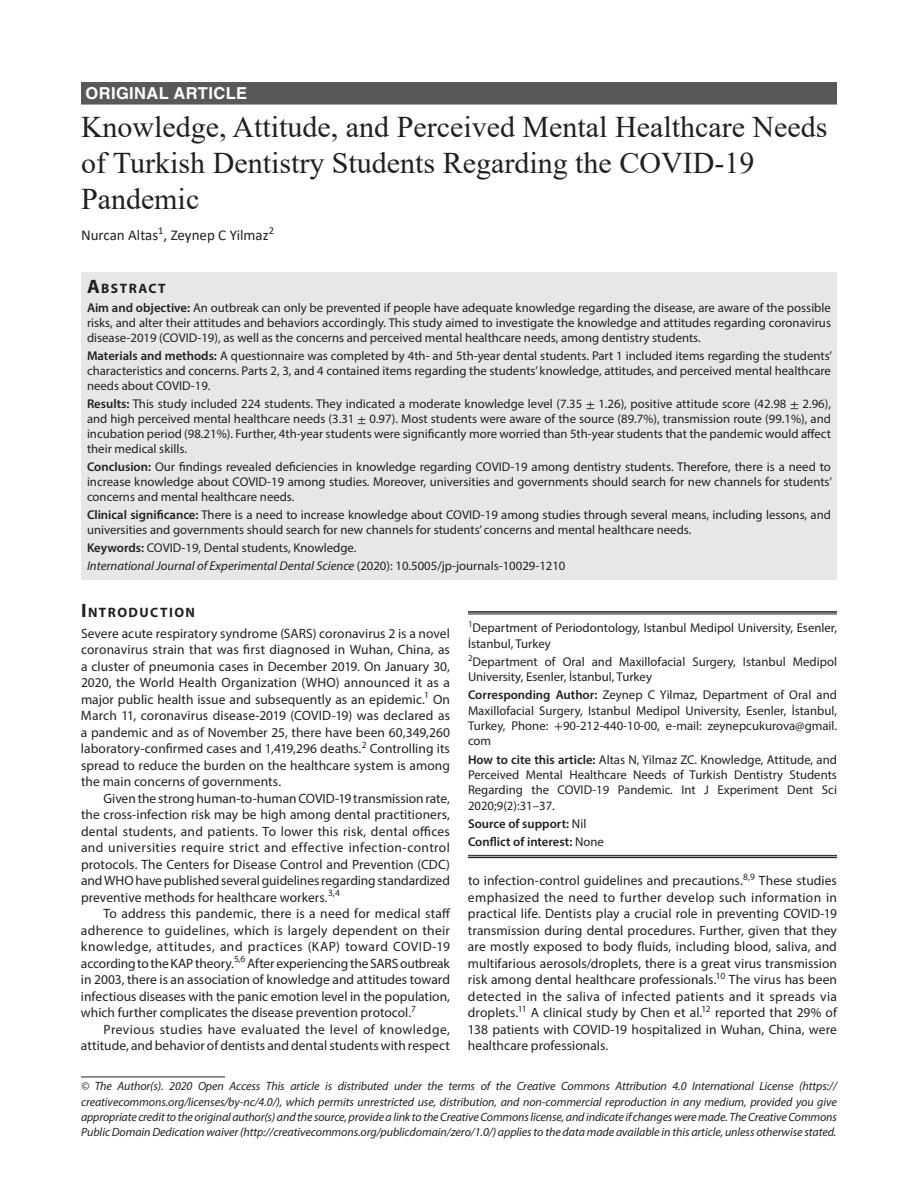
<style>
.page{position:relative;width:918px;height:1188px;background:#fff}
.page>*{position:absolute;margin:0;border:0;box-sizing:border-box;transform-origin:0 0}
.t1{font:30px/36px "Times New Roman";color:#231f20}
.t2{font:700 16.5px "Helvetica LT Std";letter-spacing:.025em;color:#fff}
.t3{font:15px "Calibri";color:#231f20}
.t4{font:700 13.65px "Myriad Pro";letter-spacing:.105em;color:#231f20}
.t5{font:13.5px/16.5px "Myriad Pro";letter-spacing:.005em;color:#231f20;text-align:justify}
.t6{font:12.75px/15px "Myriad Pro";color:#231f20;text-align:justify}
.t7{font:600 12.75px/18.3px "Myriad Pro";color:#231f20}
.t8{font:italic 12px/15.1px "Myriad Pro";letter-spacing:-.005em;color:#231f20;text-align:justify}
.s1{font-size:19.5px}
.s2{font-weight:600}
.s3{font-family:"STIX"}
.s4{font-style:italic}
.s5{font-weight:400}
</style>
<div class="page">
<div style="left:81px;top:82px;width:756px;height:23px;background:#57585a"></div>
<div style="left:81px;top:272px;width:756px;height:26px;background:#e6e7e9"></div>
<div style="left:81px;top:297px;width:756px;height:54px;background:#e6e7e9"></div>
<div style="left:81px;top:345px;width:756px;height:54px;background:#e6e7e9"></div>
<div style="left:81px;top:393px;width:756px;height:69px;background:#e6e7e9"></div>
<div style="left:81px;top:456px;width:756px;height:54px;background:#e6e7e9"></div>
<div style="left:81px;top:504px;width:756px;height:39px;background:#e6e7e9"></div>
<div style="left:81px;top:537px;width:756px;height:24px;background:#e6e7e9"></div>
<div style="left:81px;top:555px;width:756px;height:24px;background:#e6e7e9"></div>
<hr style="left:468px;top:611px;width:369px;height:2px;background:#231f20">
<hr style="left:468px;top:614px;width:369px;height:1px;background:#231f20">
<hr style="left:468px;top:855px;width:369px;height:1px;background:#231f20">
<hr style="left:468px;top:857px;width:369px;height:1px;background:#231f20">
<hr style="left:81px;top:1077px;width:144px;height:1px;background:#231f20">
<p class="t2" style="left:86px;top:83px;width:163px">ORIGINAL ARTICLE</p>
<h1 class="t1" style="left:81px;top:108px;width:748px">Knowledge, Attitude, and Perceived Mental Healthcare Needs of Turkish Dentistry Students Regarding the COVID-19<br>Pandemic</h1>
<p class="t3" style="left:81px;top:225px;width:195px">Nurcan Altas<sup>1</sup>, Zeynep C Yilmaz<sup>2</sup></p>
<p class="t4" style="left:87px;top:279px;width:80px"><span class="s1">A</span>BSTRACT</p>
<p class="t6" style="left:87px;top:300px;width:746px"><span class="s2">Aim and objective:</span> An outbreak can only be prevented if people have adequate knowledge regarding the disease, are aware of the possible risks, and alter their attitudes and behaviors accordingly. This study aimed to investigate the knowledge and attitudes regarding coronavirus disease-2019 (COVID-19), as well as the concerns and perceived mental healthcare needs, among dentistry students.</p>
<p class="t6" style="left:87px;top:348px;width:747px"><span class="s2">Materials and methods:</span> A questionnaire was completed by 4th- and 5th-year dental students. Part 1 included items regarding the students’ characteristics and concerns. Parts 2, 3, and 4 contained items regarding the students’ knowledge, attitudes, and perceived mental healthcare needs about COVID-19.</p>
<p class="t6" style="left:87px;top:396px;width:746px"><span class="s2">Results:</span> This study included 224 students. They indicated a moderate knowledge level (7.35 <span class="s3">±</span> 1.26), positive attitude score (42.98 <span class="s3">±</span> 2.96), and high perceived mental healthcare needs (3.31 <span class="s3">±</span> 0.97). Most students were aware of the source (89.7%), transmission route (99.1%), and incubation period (98.21%). Further, 4th-year students were significantly more worried than 5th-year students that the pandemic would affect their medical skills.</p>
<p class="t6" style="left:87px;top:459px;width:747px"><span class="s2">Conclusion:</span> Our findings revealed deficiencies in knowledge regarding COVID-19 among dentistry students. Therefore, there is a need to increase knowledge about COVID-19 among studies. Moreover, universities and governments should search for new channels for students’ concerns and mental healthcare needs.</p>
<p class="t6" style="left:87px;top:507px;width:746px"><span class="s2">Clinical significance:</span> There is a need to increase knowledge about COVID-19 among studies through several means, including lessons, and universities and governments should search for new channels for students’ concerns and mental healthcare needs.</p>
<p class="t6" style="left:87px;top:539px;width:480px;line-height:18px"><span class="s2">Keywords:</span> COVID-19, Dental students, Knowledge.<br><span class="s4">International Journal of Experimental Dental Science</span> (2020): 10.5005/jp-journals-10029-1210</p>
<p class="t4" style="left:81px;top:603px;width:116px"><span class="s1">I</span>NTRODUCTION</p>
<p class="t5" style="left:81px;top:625px;width:371px">Severe acute respiratory syndrome (SARS) coronavirus 2 is a novel coronavirus strain that was first diagnosed in Wuhan, China, as a cluster of pneumonia cases in December 2019. On January 30, 2020, the World Health Organization (WHO) announced it as a major public health issue and subsequently as an epidemic.<sup>1</sup> On March 11, coronavirus disease-2019 (COVID-19) was declared as a pandemic and as of November 25, there have been 60,349,260 laboratory-confirmed cases and 1,419,296 deaths.<sup>2</sup> Controlling its spread to reduce the burden on the healthcare system is among the main concerns of governments.</p>
<p class="t5" style="left:81px;top:790px;width:371px;text-indent:23px">Given the strong human-to-human COVID-19 transmission rate, the cross-infection risk may be high among dental practitioners, dental students, and patients. To lower this risk, dental offices and universities require strict and effective infection-control protocols. The Centers for Disease Control and Prevention (CDC) and WHO have published several guidelines regarding standardized preventive methods for healthcare workers.<sup>3,4</sup></p>
<p class="t5" style="left:81px;top:905px;width:371px;text-indent:23px">To address this pandemic, there is a need for medical staff adherence to guidelines, which is largely dependent on their knowledge, attitudes, and practices (KAP) toward COVID-19 according to the KAP theory.<sup>5,6</sup> After experiencing the SARS outbreak in 2003, there is an association of knowledge and attitudes toward infectious diseases with the panic emotion level in the population, which further complicates the disease prevention protocol.<sup>7</sup></p>
<p class="t5" style="left:81px;top:1021px;width:371px;text-align:right">Previous studies have evaluated the level of knowledge, attitude, and behavior of dentists and dental students with respect</p>
<p class="t6" style="left:468px;top:620px;width:371px"><sup>1</sup>Department of Periodontology, Istanbul Medipol University, Esenler,<br>İstanbul, Turkey</p>
<p class="t6" style="left:468px;top:654px;width:371px"><sup>2</sup>Department of Oral and Maxillofacial Surgery, Istanbul Medipol<br>University, Esenler, İstanbul, Turkey</p>
<p class="t6" style="left:468px;top:687px;width:371px"><span class="s2">Corresponding Author:</span> Zeynep C Yilmaz, Department of Oral and Maxillofacial Surgery, Istanbul Medipol University, Esenler, İstanbul, Turkey, Phone: <span class="s3">+</span>90-212-440-10-00, e-mail: zeynepcukurova@gmail. com</p>
<p class="t6" style="left:468px;top:751px;width:371px"><span class="s2">How to cite this article:</span> Altas N, Yilmaz ZC. Knowledge, Attitude, and Perceived Mental Healthcare Needs of Turkish Dentistry Students Regarding the COVID-19 Pandemic. Int J Experiment Dent Sci 2020;9(2):31–37.</p>
<p class="t7" style="left:468px;top:814px;width:137px">Source of support: <span class="s5">Nil<br></span>Conflict of interest: <span class="s5">None</span></p>
<p class="t5" style="left:468px;top:872px;width:371px">to infection-control guidelines and precautions.<sup>8,9</sup> These studies emphasized the need to further develop such information in practical life. Dentists play a crucial role in preventing COVID-19 transmission during dental procedures. Further, given that they are mostly exposed to body fluids, including blood, saliva, and multifarious aerosols/droplets, there is a great virus transmission risk among dental healthcare professionals.<sup>10</sup> The virus has been detected in the saliva of infected patients and it spreads via droplets.<sup>11</sup> A clinical study by Chen et al.<sup>12</sup> reported that 29% of 138 patients with COVID-19 hospitalized in Wuhan, China, were healthcare professionals.</p>
<p class="t8" style="left:81px;top:1079px;width:758px">© The Author(s). 2020 Open Access This article is distributed under the terms of the Creative Commons Attribution 4.0 International License (https:// creativecommons.org/licenses/by-nc/4.0/), which permits unrestricted use, distribution, and non-commercial reproduction in any medium, provided you give appropriate credit to the original author(s) and the source, provide a link to the Creative Commons license, and indicate if changes were made. The Creative Commons Public Domain Dedication waiver (http://creativecommons.org/publicdomain/zero/1.0/) applies to the data made available in this article, unless otherwise stated.</p>
</div>
